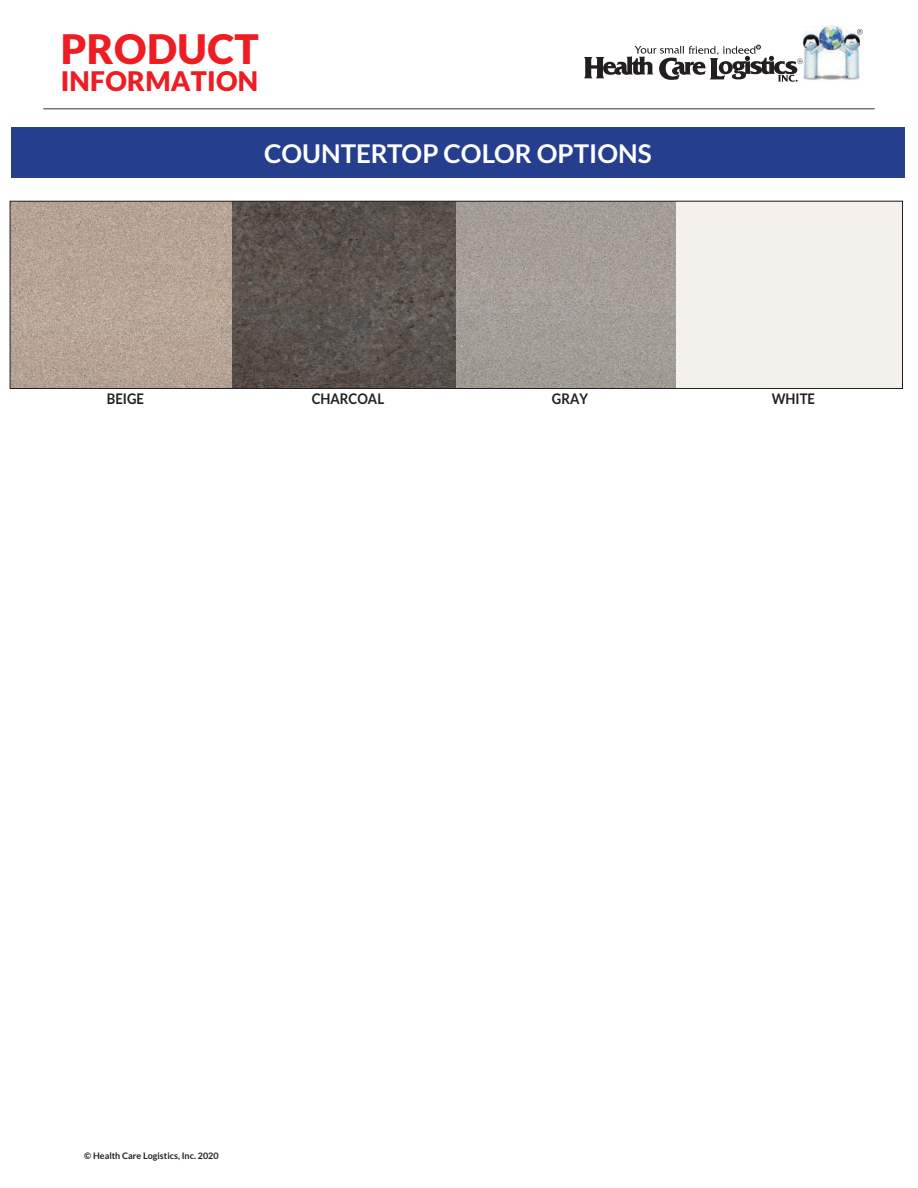
<style>
.page{position:relative;width:918px;height:1188px;background:#fff}
.page>*{position:absolute;margin:0;border:0;box-sizing:border-box;transform-origin:0 0}
.t1{font:900 40.5px "Lato";letter-spacing:.01em;color:#ee1d23}
.t2{font:900 26.85px "Lato";letter-spacing:.01em;color:#ee1d23}
.t3{font:700 25.95px "Lato";color:#fff}
.t4{font:700 14.7px "Lato";color:#231f20;scale:.9 1}
.t5{font:700 9px "Lato";color:#231f20}
</style>
<div class="page">
<hr style="left:43px;top:108px;width:832px;height:2px;background:#757679">
<img style="left:803px;top:26px;width:57px;height:54px">
<svg style="left:584px;top:45px;width:220px;height:37px"></svg>
<svg style="left:857px;top:29px;width:6px;height:6px"></svg>
<div style="left:11px;top:127px;width:893px;height:51px;background:#253f8e"></div>
<img style="left:12px;top:203px;width:664px;height:184px">
<div style="left:10px;top:201px;width:893px;height:188px;border:1px solid #231f20"></div>
<h1 class="t1" style="left:61px;top:26px;width:199px">PRODUCT</h1>
<h2 class="t2" style="left:61px;top:66px;width:199px">INFORMATION</h2>
<h3 class="t3" style="left:264px;top:139px;width:389px">COUNTERTOP COLOR OPTIONS</h3>
<h3 class="t4" style="left:107px;top:390px;width:43px">BEIGE</h3>
<h3 class="t4" style="left:312px;top:390px;width:82px">CHARCOAL</h3>
<h3 class="t4" style="left:552px;top:390px;width:42px">GRAY</h3>
<h3 class="t4" style="left:772px;top:390px;width:50px">WHITE</h3>
<p class="t5" style="left:84px;top:1150px;width:136px">© Health Care Logistics, Inc. 2020</p>
</div>
